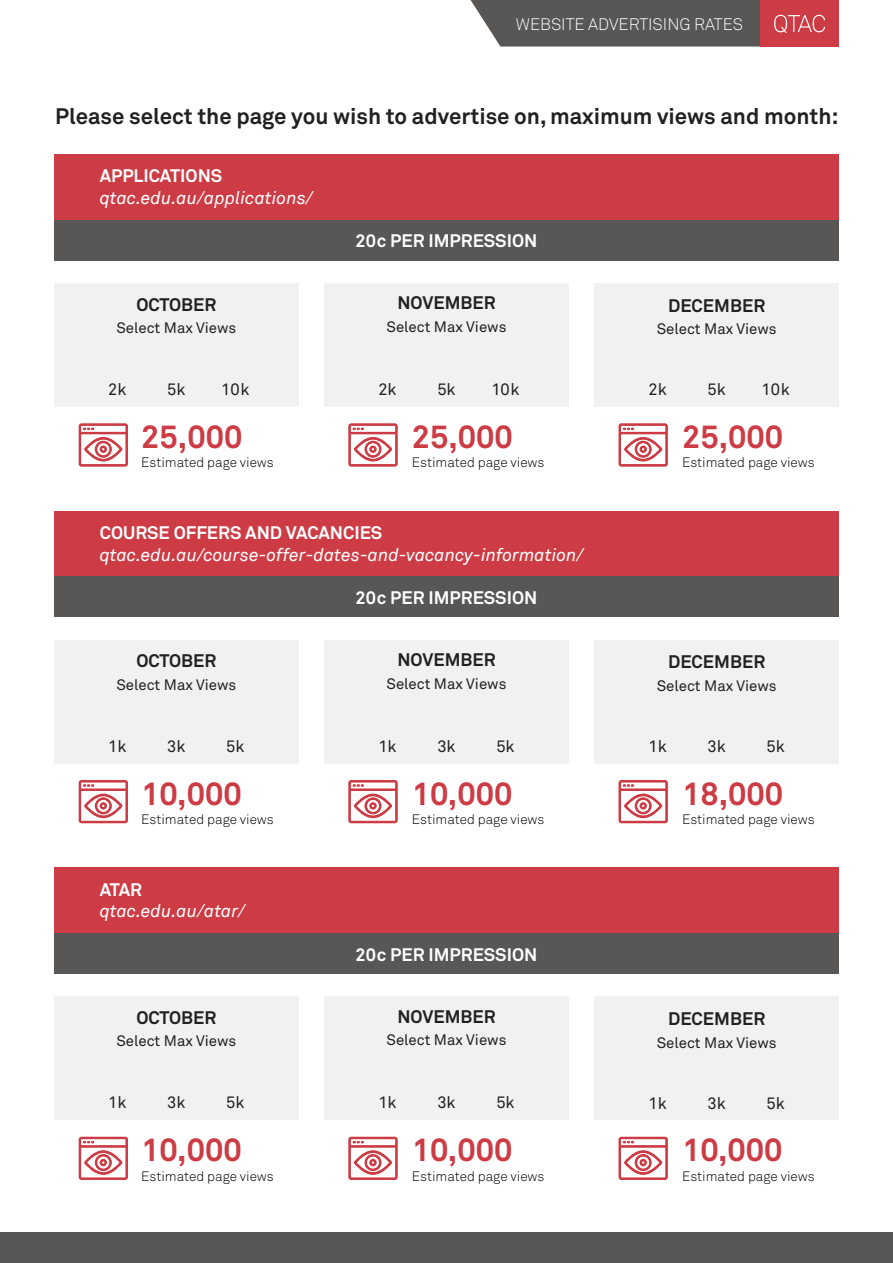
<style>
.page{position:relative;width:893px;height:1263px;background:#fff}
.page>*{position:absolute;margin:0;border:0;box-sizing:border-box;transform-origin:0 0}
.t1{font:700 32.1px "Akkurat Std";color:#cd3b44}
.t2{font:700 22.2px "Akkurat Std";color:#212121}
.t3{font:italic 18px "Akkurat";color:#fff}
.t4{font:700 18px "Akkurat Std";color:#fff}
.t5{font:700 18px "Akkurat Std";color:#212121}
.t6{font:16.5px "Akkurat Std";color:#212121}
.t7{font:300 16.5px "Akkurat Std";color:#fff}
.t8{font:15px "Akkurat Std";color:#212121}
.t9{font:300 13.5px "Akkurat Std";color:#000}
</style>
<div class="page">
<div style="left:0;top:1233px;width:893px;height:30px;background:#585756"></div>
<svg style="left:471px;top:0;width:289px;height:47px;background:#61605f"></svg>
<div style="left:760px;top:0;width:79px;height:47px;background:#cd3b44"></div>
<svg style="left:774px;top:15px;width:51px;height:18px"></svg>
<div style="left:54px;top:154px;width:785px;height:66px;background:#cd3b44"></div>
<div style="left:324px;top:283px;width:245px;height:124px;background:#f1f1f2"></div>
<div style="left:54px;top:283px;width:245px;height:124px;background:#f1f1f2"></div>
<div style="left:594px;top:283px;width:245px;height:124px;background:#f1f1f2"></div>
<svg style="left:79px;top:423px;width:49px;height:44px"></svg>
<svg style="left:348px;top:423px;width:50px;height:44px"></svg>
<svg style="left:618px;top:423px;width:50px;height:44px"></svg>
<div style="left:54px;top:220px;width:785px;height:40px;background:#585756"></div>
<div style="left:54px;top:511px;width:785px;height:66px;background:#cd3b44"></div>
<div style="left:324px;top:640px;width:245px;height:123px;background:#f1f1f2"></div>
<div style="left:54px;top:640px;width:245px;height:123px;background:#f1f1f2"></div>
<div style="left:594px;top:640px;width:245px;height:123px;background:#f1f1f2"></div>
<svg style="left:79px;top:780px;width:49px;height:43px"></svg>
<svg style="left:348px;top:780px;width:50px;height:43px"></svg>
<svg style="left:618px;top:780px;width:50px;height:43px"></svg>
<div style="left:54px;top:577px;width:785px;height:40px;background:#585756"></div>
<div style="left:54px;top:867px;width:785px;height:66px;background:#cd3b44"></div>
<div style="left:324px;top:997px;width:245px;height:123px;background:#f1f1f2"></div>
<div style="left:54px;top:997px;width:245px;height:123px;background:#f1f1f2"></div>
<div style="left:594px;top:997px;width:245px;height:123px;background:#f1f1f2"></div>
<svg style="left:79px;top:1137px;width:49px;height:43px"></svg>
<svg style="left:348px;top:1137px;width:50px;height:43px"></svg>
<svg style="left:618px;top:1137px;width:50px;height:43px"></svg>
<div style="left:54px;top:933px;width:785px;height:40px;background:#585756"></div>
<p class="t7" style="left:516px;top:14px;width:229px">WEBSITE ADVERTISING RATES</p>
<h2 class="t2" style="left:55px;top:102px;width:785px">Please select the page you wish to advertise on, maximum views and month:</h2>
<h3 class="t4" style="left:100px;top:165px;width:124px">APPLICATIONS</h3>
<h3 class="t3" style="left:100px;top:187px;width:215px">qtac.edu.au/applications/</h3>
<h3 class="t5" style="left:136px;top:293px;width:81px">OCTOBER</h3>
<p class="t8" style="left:116px;top:319px;width:121px">Select Max Views</p>
<h3 class="t4" style="left:356px;top:230px;width:183px">20c PER IMPRESSION</h3>
<h3 class="t5" style="left:397px;top:292px;width:100px">NOVEMBER</h3>
<p class="t8" style="left:386px;top:318px;width:121px">Select Max Views</p>
<h3 class="t5" style="left:668px;top:294px;width:99px">DECEMBER</h3>
<p class="t8" style="left:657px;top:320px;width:121px">Select Max Views</p>
<p class="t6" style="left:108px;top:379px;width:20px">2k</p>
<p class="t6" style="left:167px;top:379px;width:20px">5k</p>
<p class="t6" style="left:221px;top:379px;width:30px">10k</p>
<p class="t6" style="left:649px;top:380px;width:20px">2k</p>
<p class="t6" style="left:707px;top:380px;width:20px">5k</p>
<p class="t6" style="left:761px;top:380px;width:30px">10k</p>
<p class="t6" style="left:378px;top:379px;width:20px">2k</p>
<p class="t6" style="left:437px;top:379px;width:20px">5k</p>
<p class="t6" style="left:491px;top:379px;width:30px">10k</p>
<h1 class="t1" style="left:141px;top:417px;width:103px">25,000</h1>
<p class="t9" style="left:141px;top:454px;width:134px">Estimated page views</p>
<h1 class="t1" style="left:412px;top:417px;width:103px">25,000</h1>
<p class="t9" style="left:412px;top:454px;width:134px">Estimated page views</p>
<h3 class="t4" style="left:100px;top:522px;width:284px">COURSE OFFERS AND VACANCIES</h3>
<h3 class="t3" style="left:100px;top:544px;width:486px">qtac.edu.au/course-offer-dates-and-vacancy-information/</h3>
<h3 class="t5" style="left:136px;top:650px;width:81px">OCTOBER</h3>
<p class="t8" style="left:116px;top:676px;width:121px">Select Max Views</p>
<h3 class="t4" style="left:356px;top:586px;width:183px">20c PER IMPRESSION</h3>
<h3 class="t5" style="left:397px;top:648px;width:100px">NOVEMBER</h3>
<p class="t8" style="left:386px;top:675px;width:121px">Select Max Views</p>
<h1 class="t1" style="left:682px;top:417px;width:103px">25,000</h1>
<p class="t9" style="left:682px;top:454px;width:134px">Estimated page views</p>
<h3 class="t5" style="left:668px;top:651px;width:99px">DECEMBER</h3>
<p class="t8" style="left:657px;top:677px;width:121px">Select Max Views</p>
<p class="t6" style="left:108px;top:736px;width:20px">1k</p>
<p class="t6" style="left:167px;top:736px;width:20px">3k</p>
<p class="t6" style="left:226px;top:736px;width:20px">5k</p>
<p class="t6" style="left:649px;top:737px;width:20px">1k</p>
<p class="t6" style="left:707px;top:737px;width:20px">3k</p>
<p class="t6" style="left:766px;top:737px;width:20px">5k</p>
<p class="t6" style="left:378px;top:736px;width:20px">1k</p>
<p class="t6" style="left:437px;top:736px;width:20px">3k</p>
<p class="t6" style="left:496px;top:736px;width:20px">5k</p>
<h1 class="t1" style="left:141px;top:773px;width:102px">10,000</h1>
<p class="t9" style="left:141px;top:811px;width:134px">Estimated page views</p>
<h3 class="t4" style="left:100px;top:878px;width:44px">ATAR</h3>
<h3 class="t3" style="left:100px;top:900px;width:147px">qtac.edu.au/atar/</h3>
<h3 class="t5" style="left:136px;top:1006px;width:81px">OCTOBER</h3>
<p class="t8" style="left:116px;top:1032px;width:121px">Select Max Views</p>
<h1 class="t1" style="left:412px;top:773px;width:102px">10,000</h1>
<p class="t9" style="left:412px;top:811px;width:134px">Estimated page views</p>
<h3 class="t4" style="left:356px;top:943px;width:183px">20c PER IMPRESSION</h3>
<h3 class="t5" style="left:397px;top:1005px;width:100px">NOVEMBER</h3>
<p class="t8" style="left:386px;top:1031px;width:121px">Select Max Views</p>
<h1 class="t1" style="left:682px;top:773px;width:103px">18,000</h1>
<p class="t9" style="left:682px;top:811px;width:134px">Estimated page views</p>
<h3 class="t5" style="left:668px;top:1007px;width:99px">DECEMBER</h3>
<p class="t8" style="left:657px;top:1033px;width:121px">Select Max Views</p>
<p class="t6" style="left:108px;top:1093px;width:20px">1k</p>
<p class="t6" style="left:167px;top:1093px;width:20px">3k</p>
<p class="t6" style="left:226px;top:1093px;width:20px">5k</p>
<p class="t6" style="left:649px;top:1093px;width:20px">1k</p>
<p class="t6" style="left:707px;top:1093px;width:20px">3k</p>
<p class="t6" style="left:766px;top:1093px;width:20px">5k</p>
<p class="t6" style="left:378px;top:1093px;width:20px">1k</p>
<p class="t6" style="left:437px;top:1093px;width:20px">3k</p>
<p class="t6" style="left:496px;top:1093px;width:20px">5k</p>
<h1 class="t1" style="left:141px;top:1130px;width:102px">10,000</h1>
<p class="t9" style="left:141px;top:1168px;width:134px">Estimated page views</p>
<h1 class="t1" style="left:412px;top:1130px;width:102px">10,000</h1>
<p class="t9" style="left:412px;top:1168px;width:134px">Estimated page views</p>
<h1 class="t1" style="left:682px;top:1130px;width:102px">10,000</h1>
<p class="t9" style="left:682px;top:1168px;width:134px">Estimated page views</p>
</div>
